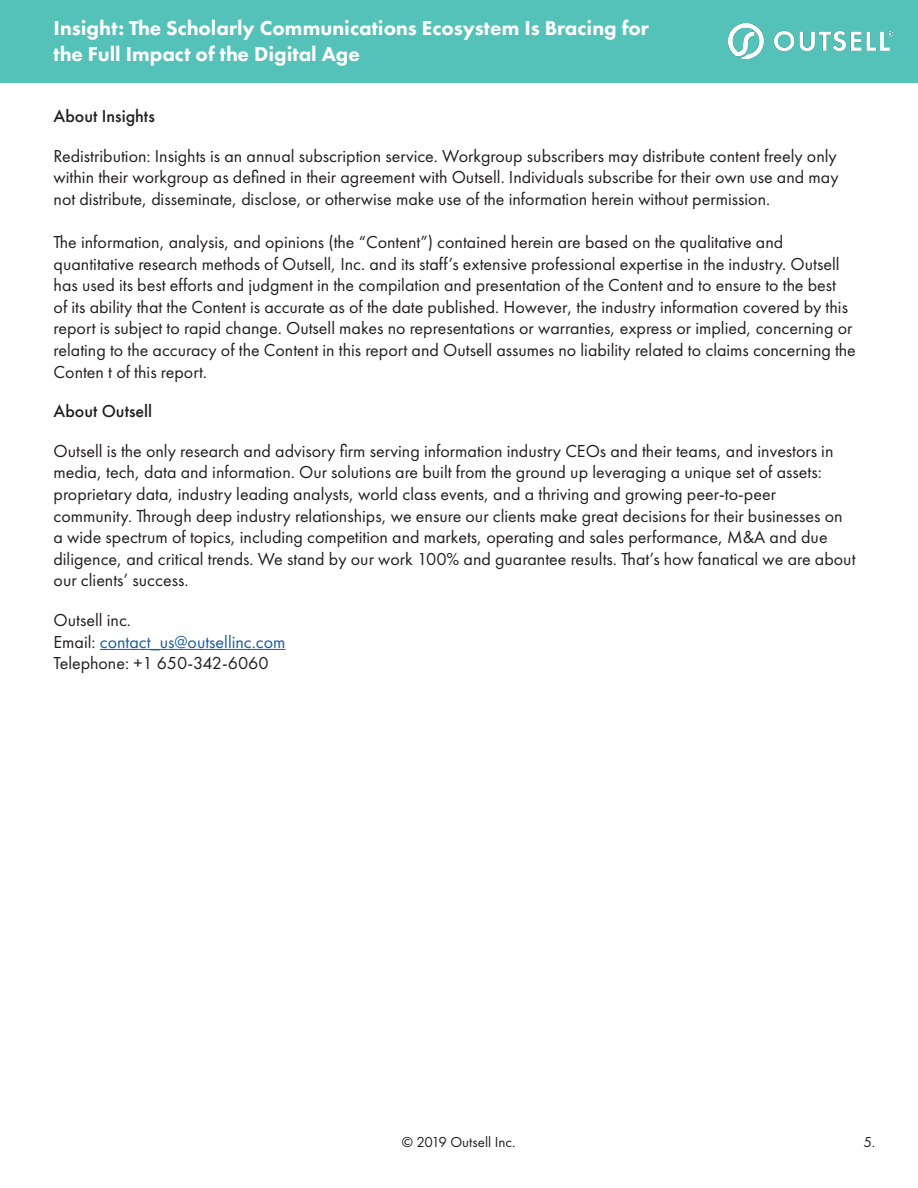
<style>
.page{position:relative;width:918px;height:1188px;background:#fff}
.page>*{position:absolute;margin:0;border:0;box-sizing:border-box;transform-origin:0 0}
.t1{font:800 21px/25.2px "Futura PT";color:#fff}
.Body_Copy{font:18px/21.6px "Futura PT";color:#231f20}
.t2{font:18px "Futura PT";color:#175d9e}
.t3{font:500 18px "Futura PT";color:#231f20}
.t4{font:15px "Futura PT";color:#231f20}
.s1{color:#231f20}
</style>
<div class="page">
<hr style="left:100px;top:649px;width:186px;height:1px;background:#175d9e">
<div style="left:0;top:0;width:917px;height:82px;background:#55c2b9"></div>
<img style="left:728px;top:23px;width:164px;height:36px">
<p class="t1" style="left:54px;top:15px;width:597px">Insight: The Scholarly Communications Ecosystem Is Bracing for</p>
<p class="t1" style="left:54px;top:41px;width:308px">the Full Impact of the Digital Age</p>
<p class="t1" style="left:52px;top:17px;width:515px">Peer Review: A Central Ele e t of the Researcher Role but Significantly Impacted by G ography</p>
<p class="t3" style="left:54px;top:105px;width:103px">About Insights</p>
<p class="Body_Copy" style="left:54px;top:145px;width:786px;text-align:justify">Redistribution: Insights is an annual subscription service. Workgroup subscribers may distribute content freely only within their workgroup as defined in their agreement with Outsell. Individuals subscribe for their own use and may not distribute, disseminate, disclose, or otherwise make use of the information herein without permission.</p>
<p class="Body_Copy" style="left:54px;top:231px;width:731px">The information, analysis, and opinions (the “Content”) contained herein are based on the qualitative and</p>
<p class="Body_Copy" style="left:54px;top:253px;width:804px">quantitative research methods of Outsell, Inc. and its staff’s extensive professional expertise in the industry. Outsell has used its best efforts and judgment in the compilation and presentation of the Content and to ensure to the best<br>of its ability that the Content is accurate as of the date published. However, the industry information covered by this report is subject to rapid change. Outsell makes no representations or warranties, express or implied, concerning or relating to the accuracy of the Content in this report and Outsell assumes no liability related to claims concerning the Conten t of this report.</p>
<p class="t3" style="left:54px;top:400px;width:100px">About Outsell</p>
<p class="Body_Copy" style="left:54px;top:440px;width:781px">Outsell is the only research and advisory firm serving information industry CEOs and their teams, and investors in media, tech, data and information. Our solutions are built from the ground up leveraging a unique set of assets:</p>
<p class="Body_Copy" style="left:54px;top:483px;width:724px">proprietary data, industry leading analysts, world class events, and a thriving and growing peer-to-peer</p>
<p class="Body_Copy" style="left:54px;top:505px;width:803px">community. Through deep industry relationships, we ensure our clients make great decisions for their businesses on a wide spectrum of topics, including competition and markets, operating and sales performance, M&amp;A and due diligence, and critical trends. We stand by our work 100% and guarantee results. That’s how fanatical we are about our clients’ success.</p>
<p class="Body_Copy" style="left:54px;top:609px;width:79px">Outsell inc.</p>
<p class="t2" style="left:54px;top:631px;width:234px"><span class="s1">Email:</span> contact_us@outsellinc.com</p>
<p class="Body_Copy" style="left:54px;top:652px;width:217px">Telephone: +1 650-342-6060</p>
<p class="t4" style="left:402px;top:1133px;width:115px">© 2019 Outsell Inc.</p>
<p class="t4" style="left:863px;top:1133px;width:13px">5.</p>
</div>
